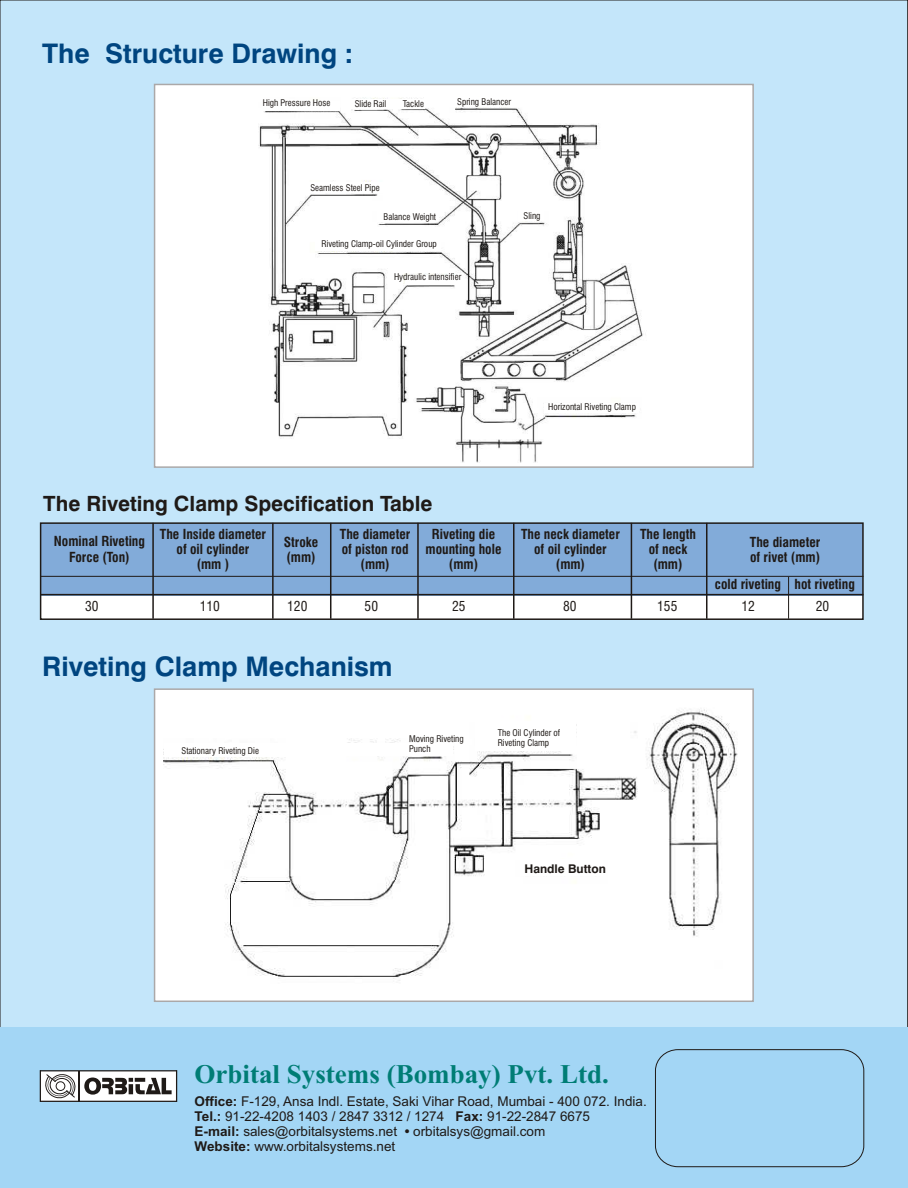
<style>
.page{position:relative;width:908px;height:1188px;background:#fff}
.page>*{position:absolute;margin:0;border:0;box-sizing:border-box;transform-origin:0 0}
.t1{font:700 27px "Swis 721 BT";color:#004580}
.t2{font:700 27px "Times New Roman";color:#007d75}
.t3{font:700 21px "Swis 721 BT";color:#1f1a17}
.t4{font:700 13.5px/15px "Swis 721 Cn BT";color:#1f1a17;text-align:center}
.t5{font:13.5px/15.1px "Arial";color:#1f1a17}
.t6{font:13.5px "Swis 721 Cn BT";color:#1f1a17}
.t7{font:700 12px "Swis 721 BT";color:#1f1a17}
.t8{font:9px/10.8px "Swis 721 Cn BT";color:#1f1a17}
.s1{font-weight:700}
</style>
<div class="page">
<div style="left:0;top:0;width:907px;height:1188px;background:#c4e6fa"></div>
<div style="left:41px;top:523px;width:821px;height:96px;background:#fff"></div>
<div style="left:41px;top:523px;width:821px;height:72px;background:#82abd9"></div>
<div style="left:40px;top:522px;width:823px;height:98px;border:2px solid #1f1a17"></div>
<hr style="left:41px;top:576px;width:822px;height:1px;background:#1f1a17">
<hr style="left:41px;top:594px;width:822px;height:1px;background:#1f1a17">
<hr style="left:152px;top:523px;width:2px;height:96px;background:#1f1a17">
<hr style="left:272px;top:523px;width:1px;height:96px;background:#1f1a17">
<hr style="left:330px;top:523px;width:1px;height:96px;background:#1f1a17">
<hr style="left:417px;top:523px;width:2px;height:96px;background:#1f1a17">
<hr style="left:513px;top:523px;width:1px;height:96px;background:#1f1a17">
<hr style="left:630px;top:523px;width:2px;height:96px;background:#1f1a17">
<hr style="left:706px;top:523px;width:1px;height:96px;background:#1f1a17">
<hr style="left:788px;top:577px;width:1px;height:42px;background:#1f1a17">
<div style="left:154px;top:84px;width:599px;height:384px;background:#fff;border:2px solid #aba8a8"></div>
<img style="left:259px;top:97px;width:384px;height:366px">
<div style="left:154px;top:688px;width:599px;height:314px;background:#fff;border:2px solid #aba8a8"></div>
<img style="left:163px;top:709px;width:575px;height:272px">
<div style="left:0;top:1028px;width:907px;height:160px;background:#a3d6f5"></div>
<div style="left:40px;top:1071px;width:137px;height:30px;background:#fff"></div>
<hr style="left:40px;top:1070px;width:137px;height:1px;background:#1f1a17">
<hr style="left:176px;top:1071px;width:1px;height:30px;background:#1f1a17">
<hr style="left:40px;top:1101px;width:137px;height:1px;background:#1f1a17">
<svg style="left:84px;top:1078px;width:88px;height:17px"></svg>
<svg style="left:40px;top:1070px;width:36px;height:31px"></svg>
<hr style="left:78px;top:1071px;width:1px;height:30px;background:#1f1a17">
<div style="left:262px;top:101px;width:78px;height:10px;background:#fff"></div>
<div style="left:347px;top:100px;width:78px;height:9px;background:#fff"></div>
<div style="left:440px;top:97px;width:78px;height:10px;background:#fff"></div>
<div style="left:308px;top:182px;width:78px;height:11px;background:#fff"></div>
<div style="left:377px;top:211px;width:61px;height:11px;background:#fff"></div>
<div style="left:315px;top:240px;width:126px;height:11px;background:#fff"></div>
<div style="left:518px;top:211px;width:26px;height:10px;background:#fff"></div>
<div style="left:405px;top:275px;width:52px;height:9px;background:#fff"></div>
<div style="left:544px;top:403px;width:95px;height:10px;background:#fff"></div>
<div style="left:164px;top:744px;width:122px;height:13px;background:#fff"></div>
<div style="left:340px;top:744px;width:112px;height:12px;background:#fff"></div>
<div style="left:475px;top:722px;width:101px;height:29px;background:#fff"></div>
<div style="left:520px;top:860px;width:83px;height:16px;background:#fff"></div>
<div style="left:655px;top:1049px;width:209px;height:118px;border:1px solid #1f1a17;border-radius:22px"></div>
<h1 class="t1" style="left:42px;top:42px;width:312px">The Structure Drawing :</h1>
<p class="t8" style="left:263px;top:98px;width:69px">High Pressure Hose</p>
<p class="t8" style="left:355px;top:99px;width:33px">Slide Rail</p>
<p class="t8" style="left:403px;top:99px;width:23px">Tackle</p>
<p class="t8" style="left:457px;top:97px;width:55px">Spring Balancer</p>
<p class="t8" style="left:310px;top:183px;width:71px">Seamless Steel Pipe</p>
<p class="t8" style="left:383px;top:212px;width:54px">Balance Weight</p>
<p class="t8" style="left:523px;top:211px;width:18px">Sling</p>
<p class="t8" style="left:321px;top:240px;width:117px">Riveting Clamp-oil Cylinder Group</p>
<p class="t8" style="left:394px;top:273px;width:69px">Hydraulic intensifier</p>
<p class="t8" style="left:548px;top:403px;width:89px">Horizontal Riveting Clamp</p>
<h2 class="t3" style="left:43px;top:495px;width:390px">The Riveting Clamp Specification Table</h2>
<h3 class="t4" style="left:54px;top:534px;width:93px;line-height:16.2px">Nominal Riveting<br>Force (Ton)</h3>
<h3 class="t4" style="left:160px;top:528px;width:108px">The Inside diameter of oil cylinder<br>(mm )</h3>
<h3 class="t4" style="left:284px;top:536px;width:36px;text-align:left">Stroke (mm)</h3>
<h3 class="t4" style="left:340px;top:528px;width:72px">The diameter of piston rod (mm)</h3>
<h3 class="t4" style="left:425px;top:528px;width:77px">Riveting die mounting hole (mm)</h3>
<h3 class="t4" style="left:521px;top:528px;width:100px">The neck diameter of oil cylinder (mm)</h3>
<h3 class="t4" style="left:640px;top:528px;width:57px">The length of neck (mm)</h3>
<h3 class="t4" style="left:749px;top:536px;width:72px;text-align:left">The diameter of rivet (mm)</h3>
<h3 class="t4" style="left:715px;top:578px;width:141px">cold riveting hot riveting</h3>
<h3 class="t6" style="left:85px;top:600px;width:15px">30</h3>
<h3 class="t6" style="left:200px;top:600px;width:22px">110</h3>
<h3 class="t6" style="left:287px;top:600px;width:22px">120</h3>
<h3 class="t6" style="left:364px;top:600px;width:15px">50</h3>
<h3 class="t6" style="left:452px;top:600px;width:15px">25</h3>
<h3 class="t6" style="left:563px;top:600px;width:15px">80</h3>
<h3 class="t6" style="left:657px;top:600px;width:22px">155</h3>
<h3 class="t6" style="left:741px;top:600px;width:15px">12</h3>
<h3 class="t6" style="left:815px;top:600px;width:15px">20</h3>
<h1 class="t1" style="left:42px;top:655px;width:352px">Riveting Clamp Mechanism</h1>
<p class="t8" style="left:181px;top:746px;width:79px">Stationary Riveting Die</p>
<p class="t8" style="left:409px;top:734px;width:56px">Moving Riveting<br>Punch</p>
<p class="t8" style="left:497px;top:728px;width:64px">The Oil Cylinder of<br>Riveting Clamp</p>
<h3 class="t7" style="left:524px;top:864px;width:83px">Handle Button</h3>
<h1 class="t2" style="left:194px;top:1065px;width:416px">Orbital Systems (Bombay) Pvt. Ltd.</h1>
<h3 class="t5" style="left:194px;top:1095px;width:454px"><span class="s1">Office:</span> F-129, Ansa Indl. Estate, Saki Vihar Road, Mumbai - 400 072. India.<br><span class="s1">Tel.:</span> 91-22-4208 1403 / 2847 3312 / 1274 <span class="s1">Fax:</span> 91-22-2847 6675<br><span class="s1">E-mail:</span> sales@orbitalsystems.net <span class="s1">•</span> orbitalsys@gmail.com<br><span class="s1">Website:</span> www.orbitalsystems.net</h3>
</div>
